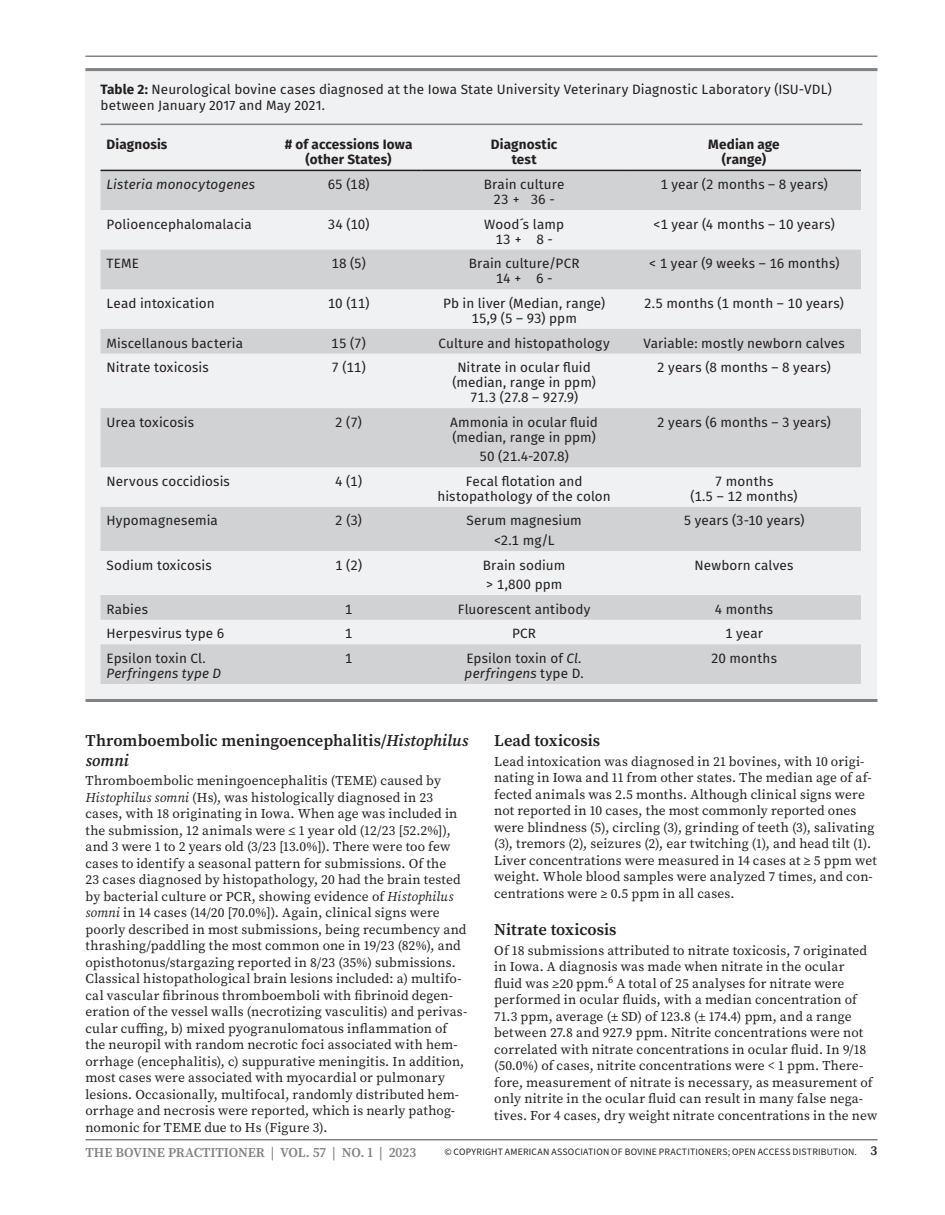
<style>
.page{position:relative;width:945px;height:1215px;background:#fff}
.page>*{position:absolute;margin:0;border:0;box-sizing:border-box;transform-origin:0 0}
.t1{font:600 16.5px/19.5px "Source Serif Pro";color:#231f20}
.t2{font:13.5px/16.5px "Source Serif Pro";letter-spacing:.01em;color:#231f20}
.t3{font:13.5px/15px "Fira Sans";letter-spacing:.01em;color:#231f20;text-align:center}
.t4{font:700 13.5px/15px "Fira Sans";letter-spacing:.01em;color:#231f20;text-align:center}
.t5{font:600 13.5px "Source Serif Pro";letter-spacing:-.005em;color:#808285}
.t6{font:italic 13.5px "Fira Sans";letter-spacing:.01em;color:#231f20}
.t7{font:9.75px "Source Sans 3";letter-spacing:.02em;color:#231f20}
.s1{font-weight:700}
.s2{font-style:italic}
.s3{font-family:"Source Serif Pro";font-weight:600;font-size:13.5px}
</style>
<div class="page">
<hr style="left:86px;top:56px;width:792px;height:1px;background:#808285">
<hr style="left:86px;top:1139px;width:792px;height:1px;background:#808285">
<div style="left:86px;top:68px;width:792px;height:631px;background:#f0f1f2"></div>
<hr style="left:86px;top:68px;width:792px;height:3px;background:#808285">
<hr style="left:100px;top:124px;width:762px;height:1px;background:#808285">
<hr style="left:86px;top:699px;width:792px;height:3px;background:#808285">
<svg style="left:100px;top:171px;width:761px;height:513px;fill:#d1d2d4"></svg>
<hr style="left:100px;top:170px;width:176px;height:1px;background:#231f20">
<hr style="left:276px;top:170px;width:145px;height:1px;background:#231f20">
<hr style="left:421px;top:170px;width:206px;height:1px;background:#231f20">
<hr style="left:627px;top:170px;width:234px;height:1px;background:#231f20">
<p class="t3" style="left:100px;top:80px;width:733px;line-height:16.5px;text-align:left"><span class="s1">Table 2:</span> Neurological bovine cases diagnosed at the Iowa State University Veterinary Diagnostic Laboratory (ISU-VDL) between January 2017 and May 2021.</p>
<p class="t4" style="left:106px;top:136px;width:62px">Diagnosis</p>
<p class="t4" style="left:285px;top:136px;width:129px"># of accessions Iowa (other States)</p>
<p class="t4" style="left:491px;top:136px;width:68px">Diagnostic test</p>
<p class="t4" style="left:708px;top:136px;width:73px">Median age (range)</p>
<p class="t6" style="left:107px;top:174px;width:150px">Listeria monocytogenes</p>
<p class="t3" style="left:328px;top:176px;width:43px">65 (18)</p>
<p class="t3" style="left:484px;top:176px;width:82px">Brain culture<br>23 + 36 -</p>
<p class="t3" style="left:660px;top:176px;width:169px">1 year (2 months – 8 years)</p>
<p class="t3" style="left:107px;top:216px;width:147px">Polioencephalomalacia</p>
<p class="t3" style="left:328px;top:216px;width:43px">34 (10)</p>
<p class="t3" style="left:484px;top:216px;width:81px">Wood´s lamp<br>13 + 8 -</p>
<p class="t3" style="left:653px;top:216px;width:183px">&lt;1 year (4 months – 10 years)</p>
<p class="t3" style="left:107px;top:256px;width:34px">TEME</p>
<p class="t3" style="left:331px;top:256px;width:36px">18 (5)</p>
<p class="t3" style="left:469px;top:256px;width:112px">Brain culture/PCR<br>14 + 6 -</p>
<p class="t3" style="left:649px;top:256px;width:192px">&lt; 1 year (9 weeks – 16 months)</p>
<p class="t3" style="left:107px;top:295px;width:110px">Lead intoxication</p>
<p class="t3" style="left:328px;top:295px;width:43px">10 (11)</p>
<p class="t3" style="left:443px;top:295px;width:164px">Pb in liver (Median, range)<br>15,9 (5 – 93) ppm</p>
<p class="t3" style="left:644px;top:295px;width:201px">2.5 months (1 month – 10 years)</p>
<p class="t3" style="left:107px;top:335px;width:138px">Miscellanous bacteria</p>
<p class="t3" style="left:331px;top:335px;width:36px">15 (7)</p>
<p class="t3" style="left:439px;top:335px;width:173px">Culture and histopathology</p>
<p class="t3" style="left:643px;top:335px;width:203px">Variable: mostly newborn calves</p>
<p class="t3" style="left:107px;top:360px;width:104px">Nitrate toxicosis</p>
<p class="t3" style="left:331px;top:360px;width:36px">7 (11)</p>
<p class="t3" style="left:452px;top:360px;width:145px">Nitrate in ocular fluid (median, range in ppm)<br>71.3 (27.8 – 927.9)</p>
<p class="t3" style="left:657px;top:360px;width:175px">2 years (8 months – 8 years)</p>
<p class="t3" style="left:107px;top:414px;width:89px">Urea toxicosis</p>
<p class="t3" style="left:335px;top:414px;width:28px">2 (7)</p>
<p class="t3" style="left:450px;top:414px;width:149px;text-align:left">Ammonia in ocular fluid (median, range in ppm)</p>
<p class="t3" style="left:480px;top:449px;width:91px">50 (21.4-207.8)</p>
<p class="t3" style="left:657px;top:414px;width:175px">2 years (6 months – 3 years)</p>
<p class="t3" style="left:107px;top:473px;width:125px">Nervous coccidiosis</p>
<p class="t3" style="left:335px;top:473px;width:28px">4 (1)</p>
<p class="t3" style="left:437px;top:473px;width:175px">Fecal flotation and histopathology of the colon</p>
<p class="t3" style="left:690px;top:473px;width:109px">7 months<br>(1.5 – 12 months)</p>
<p class="t3" style="left:107px;top:513px;width:113px">Hypomagnesemia</p>
<p class="t3" style="left:335px;top:513px;width:28px">2 (3)</p>
<p class="t3" style="left:466px;top:511px;width:117px;line-height:19.5px">Serum magnesium &lt;2.1 mg/L</p>
<p class="t3" style="left:684px;top:513px;width:122px">5 years (3-10 years)</p>
<p class="t3" style="left:107px;top:557px;width:107px">Sodium toxicosis</p>
<p class="t3" style="left:335px;top:557px;width:28px">1 (2)</p>
<p class="t3" style="left:483px;top:555px;width:84px;line-height:19.5px;text-align:left">Brain sodium &gt; 1,800 ppm</p>
<p class="t3" style="left:695px;top:557px;width:100px">Newborn calves</p>
<p class="t3" style="left:107px;top:601px;width:43px">Rabies</p>
<p class="t3" style="left:345px;top:601px;width:9px">1</p>
<p class="t3" style="left:458px;top:601px;width:134px">Fluorescent antibody</p>
<p class="t3" style="left:715px;top:601px;width:60px">4 months</p>
<p class="t3" style="left:106px;top:626px;width:120px">Herpesvirus type 6</p>
<p class="t3" style="left:345px;top:626px;width:9px">1</p>
<p class="t3" style="left:512px;top:626px;width:25px">PCR</p>
<p class="t3" style="left:725px;top:626px;width:40px">1 year</p>
<p class="t3" style="left:106px;top:650px;width:101px">Epsilon toxin Cl.</p>
<p class="t6" style="left:106px;top:663px;width:116px">Perfringens type D</p>
<p class="t3" style="left:345px;top:650px;width:9px">1</p>
<p class="t3" style="left:465px;top:650px;width:121px;text-align:left">Epsilon toxin of <span class="s2">Cl. perfringens</span> type D.</p>
<p class="t3" style="left:711px;top:650px;width:67px">20 months</p>
<p class="t1" style="left:86px;top:731px;width:384px">Thromboembolic meningoencephalitis/<span class="s2">Histophilus somni</span></p>
<p class="t2" style="left:86px;top:772px;width:383px">Thromboembolic meningoencephalitis (TEME) caused by <span class="s2">Histophilus somni</span> (Hs), was histologically diagnosed in 23 cases, with 18 originating in Iowa. When age was included in the submission, 12 animals were ≤ 1 year old (12/23 [52.2%]), and 3 were 1 to 2 years old (3/23 [13.0%]). There were too few cases to identify a seasonal pattern for submissions. Of the<br>23 cases diagnosed by histopathology, 20 had the brain tested by bacterial culture or PCR, showing evidence of <span class="s2">Histophilus somni</span> in 14 cases (14/20 [70.0%]). Again, clinical signs were poorly described in most submissions, being recumbency and thrashing/paddling the most common one in 19/23 (82%), and opisthotonus/stargazing reported in 8/23 (35%) submissions.<br>Classical histopathological brain lesions included: a) multifo&shy;cal vascular fibrinous thromboemboli with fibrinoid degen&shy;eration of the vessel walls (necrotizing vasculitis) and perivas&shy;cular cuffing, b) mixed pyogranulomatous inflammation of the neuropil with random necrotic foci associated with hem&shy;orrhage (encephalitis), c) suppurative meningitis. In addition, most cases were associated with myocardial or pulmonary lesions. Occasionally, multifocal, randomly distributed hem&shy;orrhage and necrosis were reported, which is nearly pathog&shy;nomonic for TEME due to Hs (Figure 3).</p>
<p class="t1" style="left:494px;top:731px;width:108px">Lead toxicosis</p>
<p class="t2" style="left:494px;top:753px;width:384px">Lead intoxication was diagnosed in 21 bovines, with 10 origi&shy;nating in Iowa and 11 from other states. The median age of af&shy;fected animals was 2.5 months. Although clinical signs were not reported in 10 cases, the most commonly reported ones were blindness (5), circling (3), grinding of teeth (3), salivating (3), tremors (2), seizures (2), ear twitching (1), and head tilt (1).<br>Liver concentrations were measured in 14 cases at ≥ 5 ppm wet weight. Whole blood samples were analyzed 7 times, and con&shy;centrations were ≥ 0.5 ppm in all cases.</p>
<p class="t1" style="left:494px;top:920px;width:124px">Nitrate toxicosis</p>
<p class="t2" style="left:494px;top:942px;width:385px">Of 18 submissions attributed to nitrate toxicosis, 7 originated in Iowa. A diagnosis was made when nitrate in the ocular<br>fluid was ≥20 ppm.<sup>6</sup> A total of 25 analyses for nitrate were performed in ocular fluids, with a median concentration of 71.3 ppm, average (± SD) of 123.8 (± 174.4) ppm, and a range between 27.8 and 927.9 ppm. Nitrite concentrations were not correlated with nitrate concentrations in ocular fluid. In 9/18 (50.0%) of cases, nitrite concentrations were &lt; 1 ppm. There&shy;fore, measurement of nitrate is necessary, as measurement of only nitrite in the ocular fluid can result in many false nega&shy;tives. For 4 cases, dry weight nitrate concentrations in the new</p>
<p class="t5" style="left:86px;top:1143px;width:332px">THE BOVINE PRACTITIONER | VOL. 57 | NO. 1 | 2023</p>
<p class="t7" style="left:444px;top:1146px;width:435px">© COPYRIGHT AMERICAN ASSOCIATION OF BOVINE PRACTITIONERS; OPEN ACCESS DISTRIBUTION. <span class="s3">3</span></p>
</div>
